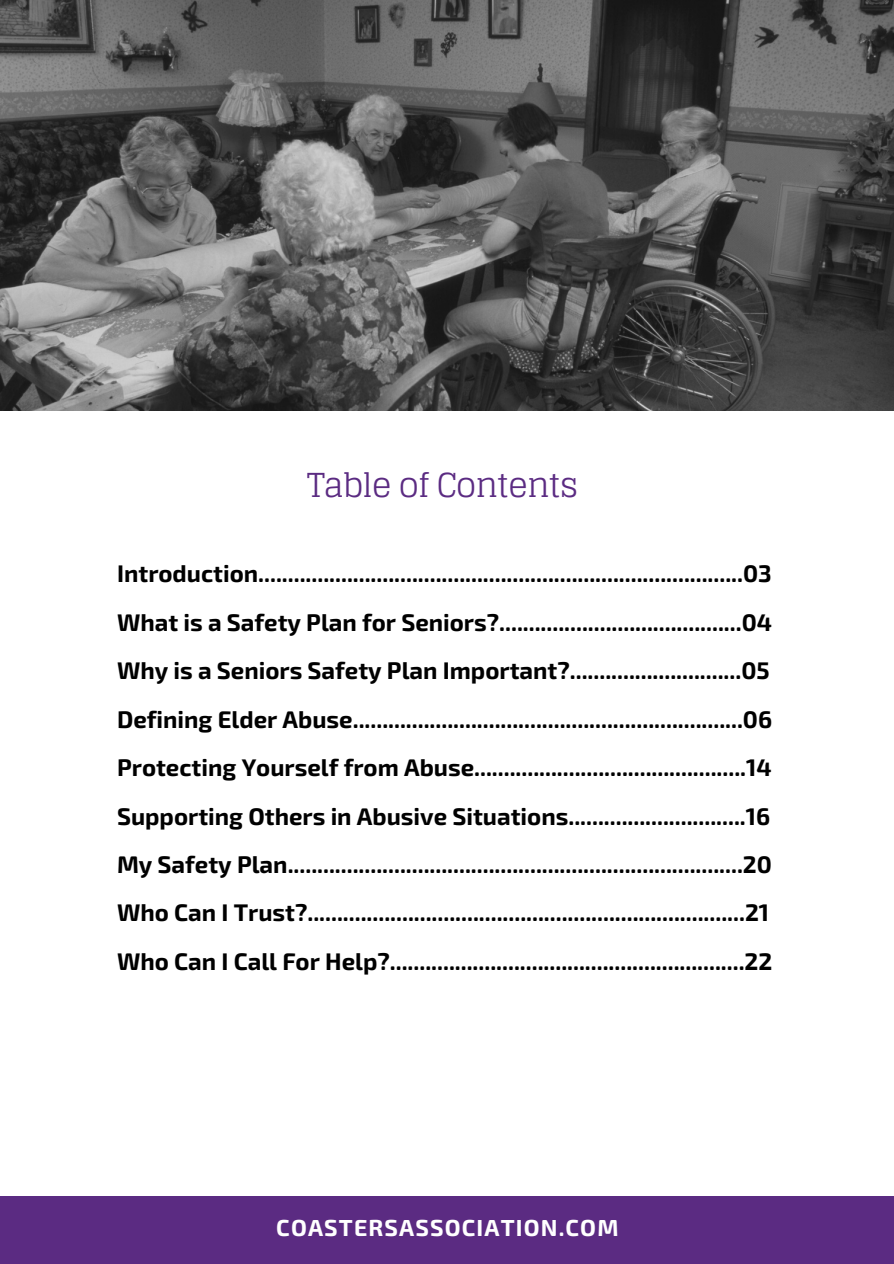
<style>
.page{position:relative;width:894px;height:1264px;background:#fff}
.page>*{position:absolute;margin:0;border:0;box-sizing:border-box;transform-origin:0 0}
.t1{font:33px "Glegoo";letter-spacing:-.03em;color:#5b2b82}
.t2{font:700 24px/48.4px "Exo 2";color:#000}
.t3{font:700 23.25px "Exo 2";letter-spacing:.05em;color:#fff}
</style>
<div class="page">
<img style="left:0;top:0;width:893px;height:410px">
<div style="left:0;top:1196px;width:893px;height:67px;background:#5b2b82"></div>
<h1 class="t1" style="left:307px;top:466px;width:273px">Table of Contents</h1>
<p class="t2" style="left:117px;top:548px;width:656px">Introduction..................................................................................03<br>What is a Safety Plan for Seniors?.........................................04<br>Why is a Seniors Safety Plan Important?.............................05<br>Defining Elder Abuse..................................................................06<br>Protecting Yourself from Abuse..............................................14<br>Supporting Others in Abusive Situations..............................16<br>My Safety Plan.............................................................................20<br>Who Can I Trust?..........................................................................21<br>Who Can I Call For Help?............................................................22</p>
<p class="t3" style="left:276px;top:1212px;width:343px">COASTERSASSOCIATION.COM</p>
</div>
